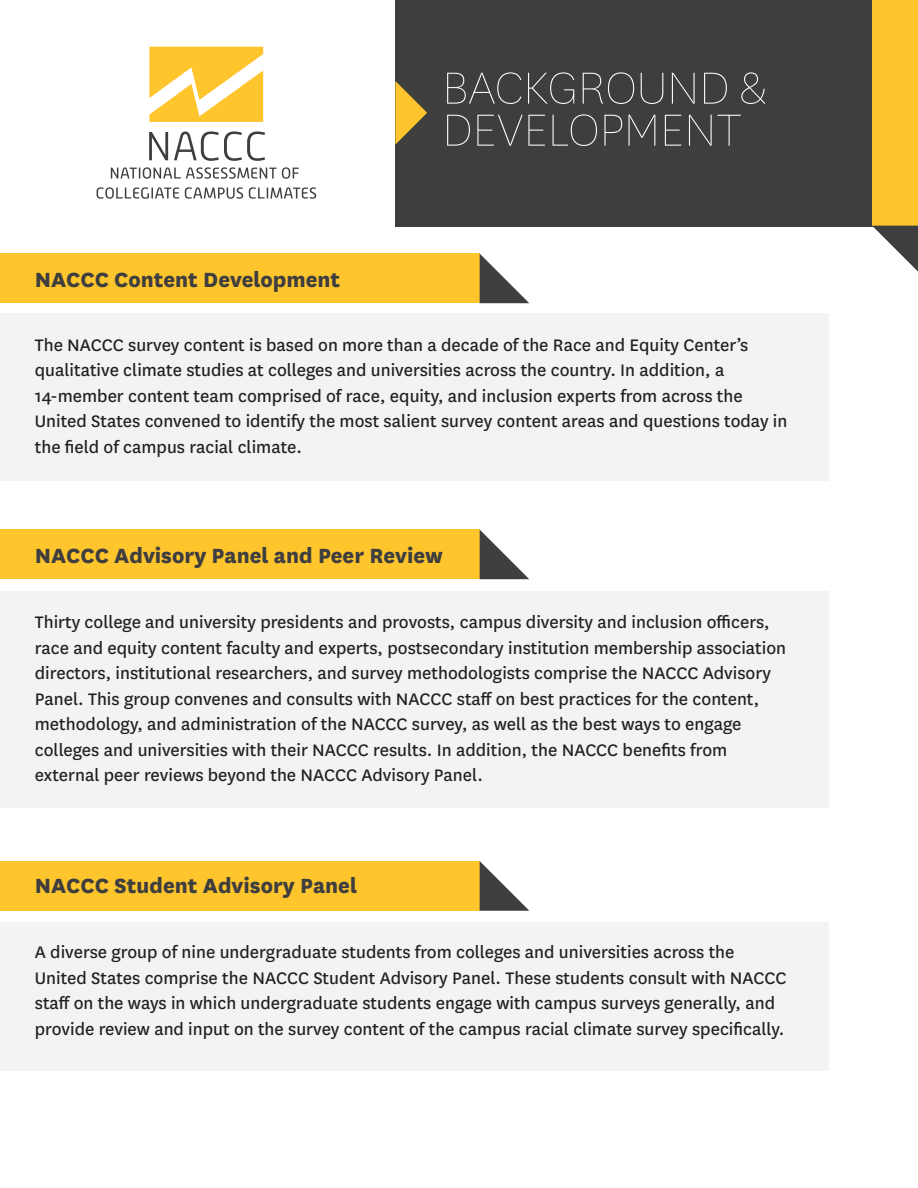
<style>
.page{position:relative;width:918px;height:1188px;background:#fff}
.page>*{position:absolute;margin:0;border:0;box-sizing:border-box;transform-origin:0 0}
.t1{font:100 52.5px/42px "National";color:#fff}
.t2{font:800 24px "National";color:#3e3e3f}
.t3{font:19.5px/25.5px "National";color:#231f20}
</style>
<div class="page">
<div style="left:0;top:313px;width:829px;height:168px;background:#f2f3f4"></div>
<div style="left:395px;top:0;width:523px;height:227px;background:#3e3e3f"></div>
<div style="left:872px;top:0;width:46px;height:226px;background:#ffc52d"></div>
<svg style="left:873px;top:227px;width:45px;height:45px"></svg>
<div style="left:0;top:591px;width:829px;height:217px;background:#f2f3f4"></div>
<div style="left:0;top:254px;width:480px;height:49px;background:#ffc52d"></div>
<svg style="left:480px;top:254px;width:49px;height:49px"></svg>
<div style="left:0;top:530px;width:480px;height:49px;background:#ffc52d"></div>
<svg style="left:480px;top:530px;width:49px;height:49px"></svg>
<div style="left:0;top:922px;width:829px;height:149px;background:#f2f3f4"></div>
<div style="left:0;top:861px;width:480px;height:50px;background:#ffc52d"></div>
<svg style="left:480px;top:861px;width:49px;height:50px"></svg>
<svg style="left:149px;top:47px;width:114px;height:75px"></svg>
<svg style="left:149px;top:132px;width:19px;height:28px"></svg>
<svg style="left:174px;top:131px;width:91px;height:30px"></svg>
<svg style="left:111px;top:167px;width:165px;height:12px"></svg>
<svg style="left:282px;top:167px;width:17px;height:12px"></svg>
<svg style="left:97px;top:187px;width:82px;height:12px"></svg>
<svg style="left:185px;top:187px;width:58px;height:12px"></svg>
<svg style="left:249px;top:187px;width:67px;height:12px"></svg>
<svg style="left:395px;top:81px;width:32px;height:64px"></svg>
<p class="t2" style="left:35px;top:262px;width:307px">NACCC Content Development</p>
<h1 class="t1" style="left:442px;top:66px;width:326px">BACKGROUND &amp;<br>DEVELOPMENT</h1>
<p class="t3" style="left:35px;top:331px;width:754px">The NACCC survey content is based on more than a decade of the Race and Equity Center’s qualitative climate studies at colleges and universities across the country. In addition, a 14-member content team comprised of race, equity, and inclusion experts from across the United States convened to identify the most salient survey content areas and questions today in the field of campus racial climate.</p>
<p class="t2" style="left:35px;top:538px;width:410px">NACCC Advisory Panel and Peer Review</p>
<p class="t3" style="left:35px;top:609px;width:753px">Thirty college and university presidents and provosts, campus diversity and inclusion officers, race and equity content faculty and experts, postsecondary institution membership association directors, institutional researchers, and survey methodologists comprise the NACCC Advisory Panel. This group convenes and consults with NACCC staff on best practices for the content, methodology, and administration of the NACCC survey, as well as the best ways to engage colleges and universities with their NACCC results. In addition, the NACCC benefits from external peer reviews beyond the NACCC Advisory Panel.</p>
<p class="t2" style="left:35px;top:868px;width:324px">NACCC Student Advisory Panel</p>
<p class="t3" style="left:35px;top:939px;width:753px">A diverse group of nine undergraduate students from colleges and universities across the United States comprise the NACCC Student Advisory Panel. These students consult with NACCC staff on the ways in which undergraduate students engage with campus surveys generally, and provide review and input on the survey content of the campus racial climate survey specifically.</p>
</div>
